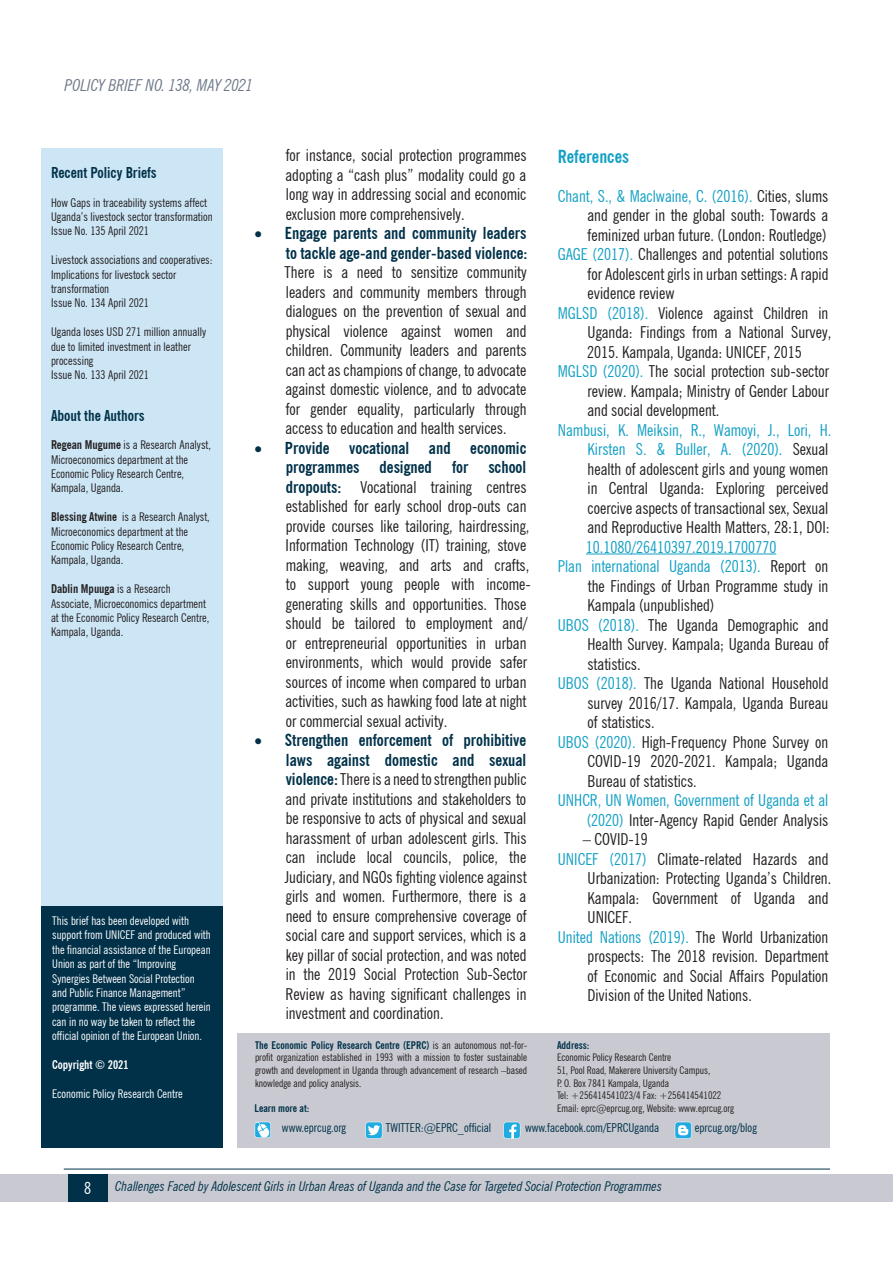
<style>
.page{position:relative;width:893px;height:1263px;background:#fff}
.page>*{position:absolute;margin:0;border:0;box-sizing:border-box;transform-origin:0 0}
.t1{font:700 condensed 18px "News Gothic BT";color:#13a0c5}
.List_Paragraph{font:condensed 16.5px/19.5px "News Gothic BT";color:#231f20;text-align:justify}
.t2{font:condensed 16.5px/19.5px "News Gothic BT";color:#13a0c5;text-align:right}
.t3{font:italic condensed 16.5px "News Gothic BT";color:#6f798a}
.t4{font:condensed 16.5px "News Gothic BT";color:#fff}
.t5{font:700 condensed 15px "News Gothic BT";color:#003149}
.t6{font:italic condensed 13.5px "News Gothic BT";color:#003149}
.t7{font:condensed 12.3px "News Gothic BT";color:#003149}
.t8{font:condensed 12px/14.4px "News Gothic BT";color:#231f20}
.t9{font:condensed 12px/14.4px "News Gothic BT";color:#fff}
.t10{font:700 condensed 12px "News Gothic BT";color:#fff}
.t11{font:condensed 10.5px/12.6px "News Gothic BT";color:#231f20;text-align:justify}
.t12{font:700 condensed 10.5px "News Gothic BT";color:#003149}
.s1{font-weight:700}
.s2{color:#003149}
.s3{font-weight:700;color:#003149}
.s4{color:#13a0c5}
.s5{color:#231f20}
</style>
<div class="page">
<div style="left:0;top:1175px;width:893px;height:27px;background:#c9cad1"></div>
<div style="left:68px;top:1175px;width:39px;height:27px;background:#003149"></div>
<hr style="left:64px;top:1169px;width:766px;height:1px;background:#003149">
<div style="left:237px;top:1034px;width:592px;height:114px;background:#c9cad1"></div>
<div style="left:41px;top:148px;width:182px;height:768px;background:#cde6f6"></div>
<div style="left:41px;top:906px;width:182px;height:241px;background:#003149"></div>
<svg style="left:675px;top:1122px;width:17px;height:17px"></svg>
<svg style="left:503px;top:1122px;width:17px;height:17px"></svg>
<svg style="left:365px;top:1122px;width:17px;height:17px"></svg>
<svg style="left:255px;top:1122px;width:16px;height:16px"></svg>
<hr style="left:586px;top:554px;width:190px;height:1px;background:#13a0c5">
<p class="t3" style="left:65px;top:75px;width:190px">POLICY BRIEF NO. 138, MAY 2021</p>
<p class="t5" style="left:51px;top:163px;width:107px">Recent Policy Briefs</p>
<p class="t8" style="left:51px;top:195px;width:163px">How Gaps in traceability systems affect<br>Uganda’s livestock sector transformation</p>
<p class="t8" style="left:51px;top:224px;width:100px">Issue No. 135 April 2021</p>
<p class="t8" style="left:51px;top:253px;width:163px">Livestock associations and cooperatives:<br>Implications for livestock sector transformation</p>
<p class="t8" style="left:51px;top:296px;width:100px">Issue No. 134 April 2021</p>
<p class="t8" style="left:51px;top:325px;width:157px">Uganda loses USD 271 million annually due to limited investment in leather processing</p>
<p class="t8" style="left:51px;top:368px;width:100px">Issue No. 133 April 2021</p>
<p class="t5" style="left:51px;top:406px;width:95px">About the Authors</p>
<p class="t8" style="left:51px;top:438px;width:162px"><span class="s1">Regean Mugume</span> is a Research Analyst,<br>Microeconomics department at the<br>Economic Policy Research Centre,<br>Kampala, Uganda.</p>
<p class="t8" style="left:51px;top:510px;width:160px"><span class="s1">Blessing Atwine</span> is a Research Analyst,<br>Microeconomics department at the<br>Economic Policy Research Centre,<br>Kampala, Uganda.</p>
<p class="t8" style="left:51px;top:582px;width:160px"><span class="s1">Dablin Mpuuga</span> is a Research<br>Associate, Microeconomics department at the Economic Policy Research Centre,<br>Kampala, Uganda.</p>
<p class="t9" style="left:52px;top:913px;width:160px">This brief has been developed with support from UNICEF and produced with the financial assistance of the European Union as part of the “Improving Synergies Between Social Protection and Public Finance Management” programme. The views expressed herein can in no way be taken to reflect the official opinion of the European Union.</p>
<p class="t10" style="left:52px;top:1057px;width:78px">Copyright © 2021</p>
<p class="t9" style="left:52px;top:1086px;width:132px">Economic Policy Research Centre</p>
<p class="List_Paragraph" style="left:285px;top:146px;width:243px">for instance, social protection programmes adopting a “cash plus” modality could go a long way in addressing social and economic exclusion more comprehensively.</p>
<p class="List_Paragraph" style="left:285px;top:224px;width:244px;text-indent:-30px"><span class="s2">•</span> <span class="s3">Engage parents and community leaders to tackle age-and gender-based violence:<br></span>There is a need to sensitize community leaders and community members through dialogues on the prevention of sexual and physical violence against women and children. Community leaders and parents can act as champions of change, to advocate against domestic violence, and to advocate for gender equality, particularly through access to education and health services.</p>
<p class="List_Paragraph" style="left:285px;top:438px;width:247px;text-align:left;text-indent:-31px"><span class="s2">•</span> <span class="s3">Provide vocational and economic programmes designed for school dropouts:</span> Vocational training centres established for early school drop-outs can provide courses like tailoring, hairdressing, Information Technology (IT) training, stove making, weaving, and arts and crafts, to support young people with income&shy;generating skills and opportunities. Those should be tailored to employment and/ or entrepreneurial opportunities in urban environments, which would provide safer sources of income when compared to urban activities, such as hawking food late at night or commercial sexual activity.</p>
<p class="List_Paragraph" style="left:285px;top:731px;width:244px;text-indent:-30px"><span class="s2">•</span> <span class="s3">Strengthen enforcement of prohibitive laws against domestic and sexual violence:</span>There is a need to strengthen public and private institutions and stakeholders to be responsive to acts of physical and sexual harassment of urban adolescent girls. This can include local councils, police, the Judiciary, and NGOs fighting violence against girls and women. Furthermore, there is a need to ensure comprehensive coverage of social care and support services, which is a key pillar of social protection, and was noted in the 2019 Social Protection Sub-Sector Review as having significant challenges in investment and coordination.</p>
<p class="t1" style="left:558px;top:145px;width:73px">References</p>
<p class="List_Paragraph" style="left:587px;top:186px;width:243px;text-indent:-30px"><span class="s4">Chant, S., &amp; Maclwaine, C. (2016).</span> Cities, slums and gender in the global south: Towards a feminized urban future. (London: Routledge)</p>
<p class="List_Paragraph" style="left:588px;top:244px;width:242px;text-indent:-30px"><span class="s4">GAGE (2017).</span> Challenges and potential solutions for Adolescent girls in urban settings: A rapid evidence review</p>
<p class="List_Paragraph" style="left:587px;top:303px;width:246px;text-align:left;text-indent:-29px"><span class="s4">MGLSD (2018).</span> Violence against Children in<br>Uganda: Findings from a National Survey,<br>2015. Kampala, Uganda: UNICEF, 2015</p>
<p class="List_Paragraph" style="left:587px;top:361px;width:243px;text-indent:-30px"><span class="s4">MGLSD (2020).</span> The social protection sub-sector review. Kampala; Ministry of Gender Labour and social development.</p>
<p class="List_Paragraph" style="left:586px;top:420px;width:247px;text-align:left;text-indent:-28px"><span class="s4">Nambusi, K. Meiksin, R., Wamoyi, J., Lori, H.<br>Kirsten S. &amp; Buller, A. (2020).</span> Sexual health of adolescent girls and young women in Central Uganda: Exploring perceived coercive aspects of transactional sex, Sexual and Reproductive Health Matters, 28:1, DOI:<br><span class="s4">10.1080/26410397.2019.1700770</span></p>
<p class="List_Paragraph" style="left:588px;top:556px;width:242px;text-indent:-30px"><span class="s4">Plan international Uganda (2013).</span> Report on the Findings of Urban Programme study in Kampala (unpublished)</p>
<p class="List_Paragraph" style="left:587px;top:615px;width:243px;text-indent:-30px"><span class="s4">UBOS (2018).</span> The Uganda Demographic and Health Survey. Kampala; Uganda Bureau of statistics.</p>
<p class="List_Paragraph" style="left:587px;top:673px;width:243px;text-indent:-30px"><span class="s4">UBOS (2018).</span> The Uganda National Household survey 2016/17. Kampala, Uganda Bureau of statistics.</p>
<p class="List_Paragraph" style="left:587px;top:732px;width:242px;text-indent:-30px"><span class="s4">UBOS (2020).</span> High-Frequency Phone Survey on COVID-19 2020-2021. Kampala; Uganda Bureau of statistics.</p>
<p class="t2" style="left:558px;top:790px;width:272px">UNHCR, UN Women, Government of Uganda et al (2020) <span class="s5">Inter-Agency Rapid Gender Analysis</span></p>
<p class="List_Paragraph" style="left:583px;top:829px;width:67px">– COVID-19</p>
<p class="List_Paragraph" style="left:588px;top:849px;width:245px;text-align:left;text-indent:-30px"><span class="s4">UNICEF (2017)</span> Climate-related Hazards and Urbanization: Protecting Uganda’s Children.<br>Kampala: Government of Uganda and UNICEF.</p>
<p class="List_Paragraph" style="left:587px;top:927px;width:243px;text-indent:-30px"><span class="s4">United Nations (2019).</span> The World Urbanization prospects: The 2018 revision. Department of Economic and Social Affairs Population Division of the United Nations.</p>
<p class="t11" style="left:255px;top:1039px;width:274px"><span class="s3">The Economic Policy Research Centre (EPRC)</span> is an autonomous not-for&shy;profit organization established in 1993 with a mission to foster sustainable growth and development in Uganda through advancement of research –based knowledge and policy analysis.</p>
<p class="t12" style="left:557px;top:1039px;width:34px">Address:</p>
<p class="t11" style="left:557px;top:1051px;width:116px">Economic Policy Research Centre</p>
<p class="t11" style="left:557px;top:1064px;width:155px">51, Pool Road, Makerere University Campus,</p>
<p class="t11" style="left:557px;top:1076px;width:114px">P. O. Box 7841 Kampala, Uganda</p>
<p class="t11" style="left:557px;top:1089px;width:166px">Tel: +256414541023/4 Fax: +256414541022</p>
<p class="t11" style="left:557px;top:1102px;width:178px">Email: eprc@eprcug.org, Website: www.eprcug.org</p>
<p class="t12" style="left:255px;top:1102px;width:56px">Learn more at:</p>
<p class="t7" style="left:282px;top:1120px;width:66px">www.eprcug.org</p>
<p class="t7" style="left:386px;top:1120px;width:107px">TWITTER:@EPRC_official</p>
<p class="t7" style="left:525px;top:1120px;width:136px">www.facebook.com/EPRCUganda</p>
<p class="t7" style="left:695px;top:1120px;width:64px">eprcug.org/blog</p>
<p class="t4" style="left:84px;top:1178px;width:9px">8</p>
<p class="t6" style="left:115px;top:1177px;width:548px">Challenges Faced by Adolescent Girls in Urban Areas of Uganda and the Case for Targeted Social Protection Programmes</p>
</div>
